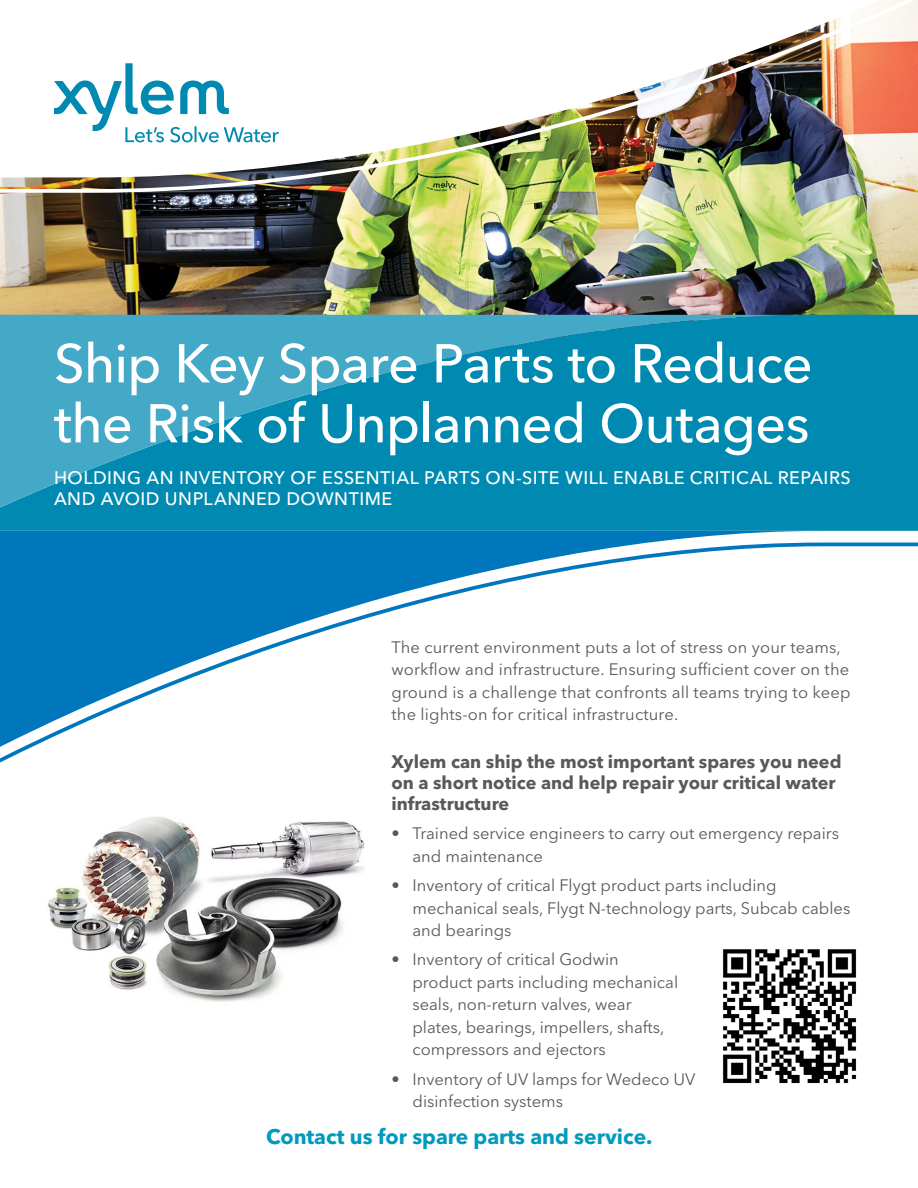
<style>
.page{position:relative;width:918px;height:1188px;background:#fff}
.page>*{position:absolute;margin:0;border:0;box-sizing:border-box;transform-origin:0 0}
.t1{font:500 54px/60px "Avenir Next LT Pro";letter-spacing:-.015em;color:#fff}
.t2{font:700 21px "Avenir Next LT Pro";color:#009abd}
.t3{font:700 18px/21px "Avenir Next LT Pro";color:#58595b}
.t4{font:500 18px/21px "Avenir Next LT Pro";letter-spacing:.03em;color:#fff}
.t5{font:16.5px/22.5px "Avenir Next LT Pro";color:#58595b}
</style>
<div class="page">
<img style="left:0;top:195px;width:918px;height:120px">
<img style="left:0;top:0;width:918px;height:195px">
<svg style="left:54px;top:63px;width:225px;height:80px"></svg>
<img style="left:47px;top:816px;width:317px;height:186px">
<div style="left:824px;top:315px;width:94px;height:216px;background:#008ab1"></div>
<svg style="left:0;top:315px;width:824px;height:216px;background:#1593b7"></svg>
<svg style="left:0;top:531px;width:824px;height:10px;background:#2187c5"></svg>
<svg style="left:0;top:541px;width:918px;height:222px"></svg>
<img style="left:723px;top:949px;width:134px;height:135px">
<h1 class="t1" style="left:54px;top:333px;width:760px">Ship Key Spare Parts to Reduce the Risk of Unplanned Outages</h1>
<p class="t4" style="left:54px;top:467px;width:798px">HOLDING AN INVENTORY OF ESSENTIAL PARTS ON-SITE WILL ENABLE CRITICAL REPAIRS<br>AND AVOID UNPLANNED DOWNTIME</p>
<p class="t5" style="left:392px;top:636px;width:461px">The current environment puts a lot of stress on your teams, workflow and infrastructure. Ensuring sufficient cover on the ground is a challenge that confronts all teams trying to keep the lights-on for critical infrastructure.</p>
<p class="t3" style="left:392px;top:751px;width:452px">Xylem can ship the most important spares you need on a short notice and help repair your critical water infrastructure</p>
<p class="t5" style="left:413px;top:822px;width:428px;text-indent:-21px">• Trained service engineers to carry out emergency repairs and maintenance</p>
<p class="t5" style="left:413px;top:874px;width:439px;text-indent:-21px">• Inventory of critical Flygt product parts including mechanical seals, Flygt N-technology parts, Subcab cables and bearings</p>
<p class="t5" style="left:413px;top:948px;width:267px;text-indent:-21px">• Inventory of critical Godwin product parts including mechanical seals, non-return valves, wear plates, bearings, impellers, shafts, compressors and ejectors</p>
<p class="t5" style="left:413px;top:1068px;width:285px;text-indent:-21px">• Inventory of UV lamps for Wedeco UV disinfection systems</p>
<p class="t2" style="left:266px;top:1124px;width:388px">Contact us for spare parts and service.</p>
</div>
